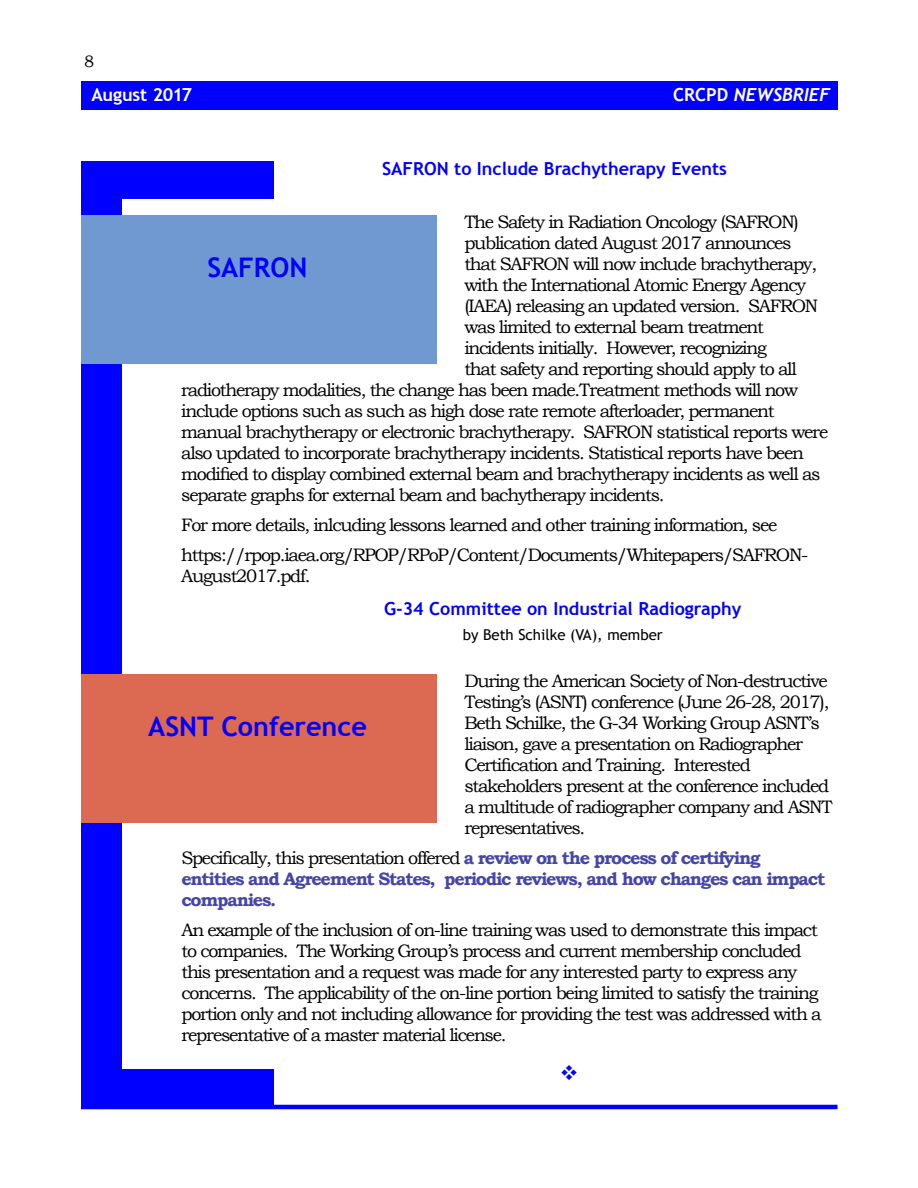
<style>
.page{position:relative;width:918px;height:1188px;background:#fff}
.page>*{position:absolute;margin:0;border:0;box-sizing:border-box;transform-origin:0 0}
.t1{font:700 27px "Trebuchet MS";color:#00f}
.t2{font:18px/21px "Bookman Old Style";letter-spacing:-.07em;color:#000}
.t3{font:700 18px/21px "Bookman Old Style";letter-spacing:-.07em;color:#4646a7}
.t4{font:700 18px "Trebuchet MS";color:#00f}
.t5{font:italic 700 18px "Trebuchet";color:#fff}
.t6{font:700 18px "Trebuchet MS";letter-spacing:-.015em;color:#fff}
.t7{font:16.5px "Bookman Old Style";color:#000}
.t8{font:15px "Trebuchet MS";color:#000}
.s1{font-family:"Trebuchet MS";font-style:normal}
.s2{font-weight:400;color:#000}
</style>
<div class="page">
<div style="left:81px;top:81px;width:757px;height:28px;background:#00f"></div>
<hr style="left:81px;top:1105px;width:757px;height:4px;background:#00f">
<div style="left:81px;top:161px;width:193px;height:945px;background:#00f"></div>
<div style="left:123px;top:199px;width:191px;height:870px;background:#fff"></div>
<div style="left:81px;top:215px;width:356px;height:149px;background:#6f99d0"></div>
<div style="left:81px;top:674px;width:356px;height:149px;background:#dc6951"></div>
<p class="t7" style="left:84px;top:52px;width:12px">8</p>
<p class="t6" style="left:91px;top:83px;width:102px">August 2017</p>
<p class="t5" style="left:673px;top:84px;width:158px"><span class="s1">CRCPD</span> NEWSBRIEF</p>
<p class="t4" style="left:382px;top:158px;width:346px">SAFRON to Include Brachytherapy Events</p>
<p class="t2" style="left:464px;top:212px;width:336px">The Safety in Radiation Oncology (SAFRON)</p>
<p class="t2" style="left:464px;top:233px;width:329px">publication dated August 2017 announces</p>
<p class="t2" style="left:464px;top:254px;width:354px">that SAFRON will now include brachytherapy,</p>
<p class="t2" style="left:464px;top:275px;width:343px">with the International Atomic Energy Agency</p>
<p class="t2" style="left:464px;top:296px;width:355px">(IAEA) releasing an updated version. SAFRON</p>
<p class="t2" style="left:464px;top:317px;width:301px">was limited to external beam treatment</p>
<p class="t2" style="left:464px;top:338px;width:304px">incidents initially. However, recognizing</p>
<p class="t2" style="left:464px;top:359px;width:334px">that safety and reporting should apply to all</p>
<p class="t2" style="left:181px;top:380px;width:618px">radiotherapy modalities, the change has been made.Treatment methods will now</p>
<p class="t2" style="left:181px;top:401px;width:595px">include options such as such as high dose rate remote afterloader, permanent</p>
<p class="t2" style="left:181px;top:422px;width:649px">manual brachytherapy or electronic brachytherapy. SAFRON statistical reports were</p>
<p class="t2" style="left:181px;top:443px;width:624px">also updated to incorporate brachytherapy incidents. Statistical reports have been</p>
<p class="t2" style="left:181px;top:464px;width:641px">modified to display combined external beam and brachytherapy incidents as well as</p>
<p class="t2" style="left:181px;top:485px;width:485px">separate graphs for external beam and bachytherapy incidents.</p>
<p class="t2" style="left:181px;top:510px;width:629px;line-height:30px">For more details, inlcuding lessons learned and other training information, see https://rpop.iaea.org/RPOP/RPoP/Content/Documents/Whitepapers/SAFRON-</p>
<p class="t2" style="left:181px;top:566px;width:131px">August2017.pdf.</p>
<h1 class="t1" style="left:207px;top:250px;width:102px">SAFRON</h1>
<p class="t4" style="left:384px;top:597px;width:359px">G-34 Committee on Industrial Radiography</p>
<p class="t8" style="left:463px;top:626px;width:202px">by Beth Schilke (VA), member</p>
<p class="t2" style="left:464px;top:671px;width:370px">During the American Society of Non-destructive Testing’s (ASNT) conference (June 26-28, 2017), Beth Schilke, the G-34 Working Group ASNT’s liaison, gave a presentation on Radiographer Certification and Training. Interested stakeholders present at the conference included a multitude of radiographer company and ASNT representatives.</p>
<p class="t3" style="left:181px;top:848px;width:645px"><span class="s2">Specifically, this presentation offered</span> a review on the process of certifying entities and Agreement States, periodic reviews, and how changes can impact companies.</p>
<p class="t2" style="left:181px;top:920px;width:642px">An example of the inclusion of on-line training was used to demonstrate this impact to companies. The Working Group’s process and current membership concluded this presentation and a request was made for any interested party to express any concerns. The applicability of the on-line portion being limited to satisfy the training portion only and not including allowance for providing the test was addressed with a representative of a master material license.</p>
<h1 class="t1" style="left:148px;top:709px;width:220px">ASNT Conference</h1>
</div>
